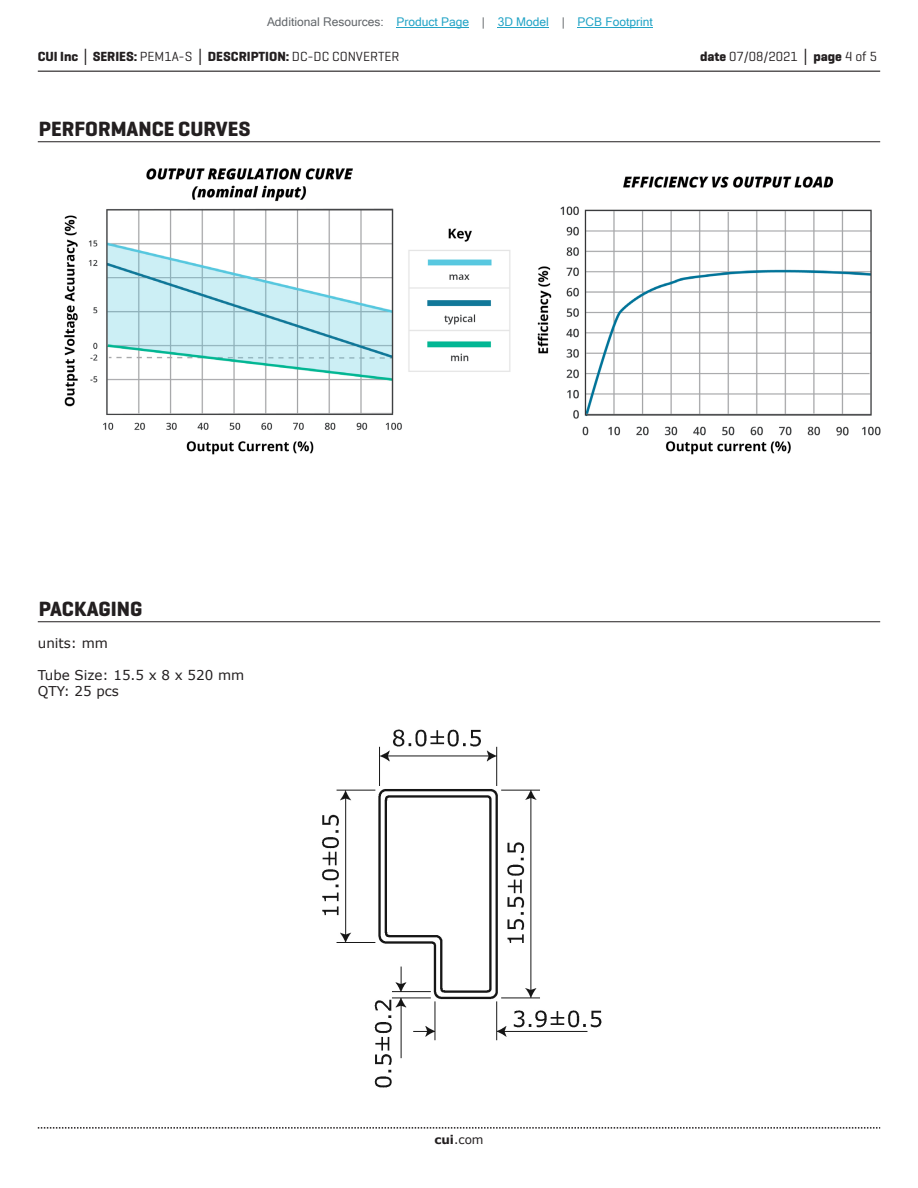
<style>
.page{position:relative;width:918px;height:1188px;background:#fff}
.page>*{position:absolute;margin:0;border:0;box-sizing:border-box;transform-origin:0 0}
.t1{font:700 21px "Geogrotesque";color:#231f20}
.t2{font:700 13.5px "Geogrotesque";color:#231f20}
.t3{font:13.5px/16.2px "Verdana";color:#231f20}
.t4{font:13.5px "Geogrotesque";color:#231f20}
.t5{font:12px "Microsoft Sans Serif";color:#23a4c6}
.t6{font:12px "Verdana";color:#231f20}
.s1{color:#63676b}
.s2{font-family:"Verdana"}
.s3{font-weight:400}
.s4{font-weight:700}
.s5{font-family:"Verdana";font-weight:700}
</style>
<div class="page">
<hr style="left:38px;top:71px;width:842px;height:1px;background:#231f20">
<svg style="left:38px;top:1127px;width:842px;height:2px"></svg>
<hr style="left:38px;top:141px;width:842px;height:1px;background:#231f20">
<hr style="left:38px;top:621px;width:842px;height:1px;background:#231f20">
<img style="left:321px;top:729px;width:281px;height:359px">
<img style="left:64px;top:168px;width:816px;height:286px">
<hr style="left:397px;top:27px;width:72px;height:1px;background:#23a4c6">
<hr style="left:498px;top:27px;width:51px;height:1px;background:#23a4c6">
<hr style="left:578px;top:27px;width:75px;height:1px;background:#23a4c6">
<p class="t5" style="left:267px;top:15px;width:387px"><span class="s1">Additional Resources:</span> Product Page <span class="s1">|</span> 3D Model <span class="s1">|</span> PCB Footprint</p>
<p class="t2" style="left:38px;top:48px;width:363px">CUI Inc <span class="s2">│</span> SERIES: <span class="s3">PEM1A-S</span> <span class="s2">│</span> DESCRIPTION: <span class="s3">DC-DC CONVERTER</span></p>
<p class="t4" style="left:700px;top:48px;width:179px"><span class="s4">date</span> 07/08/2021 <span class="s5">│</span> <span class="s4">page</span> 4 of 5</p>
<h1 class="t1" style="left:39px;top:116px;width:213px">PERFORMANCE CURVES</h1>
<h1 class="t1" style="left:39px;top:596px;width:105px">PACKAGING</h1>
<p class="t3" style="left:38px;top:635px;width:72px">units: mm</p>
<p class="t3" style="left:38px;top:667px;width:208px">Tube Size: 15.5 x 8 x 520 mm<br>QTY: 25 pcs</p>
<p class="t6" style="left:434px;top:1131px;width:51px"><span class="s4">cui</span>.com</p>
</div>
